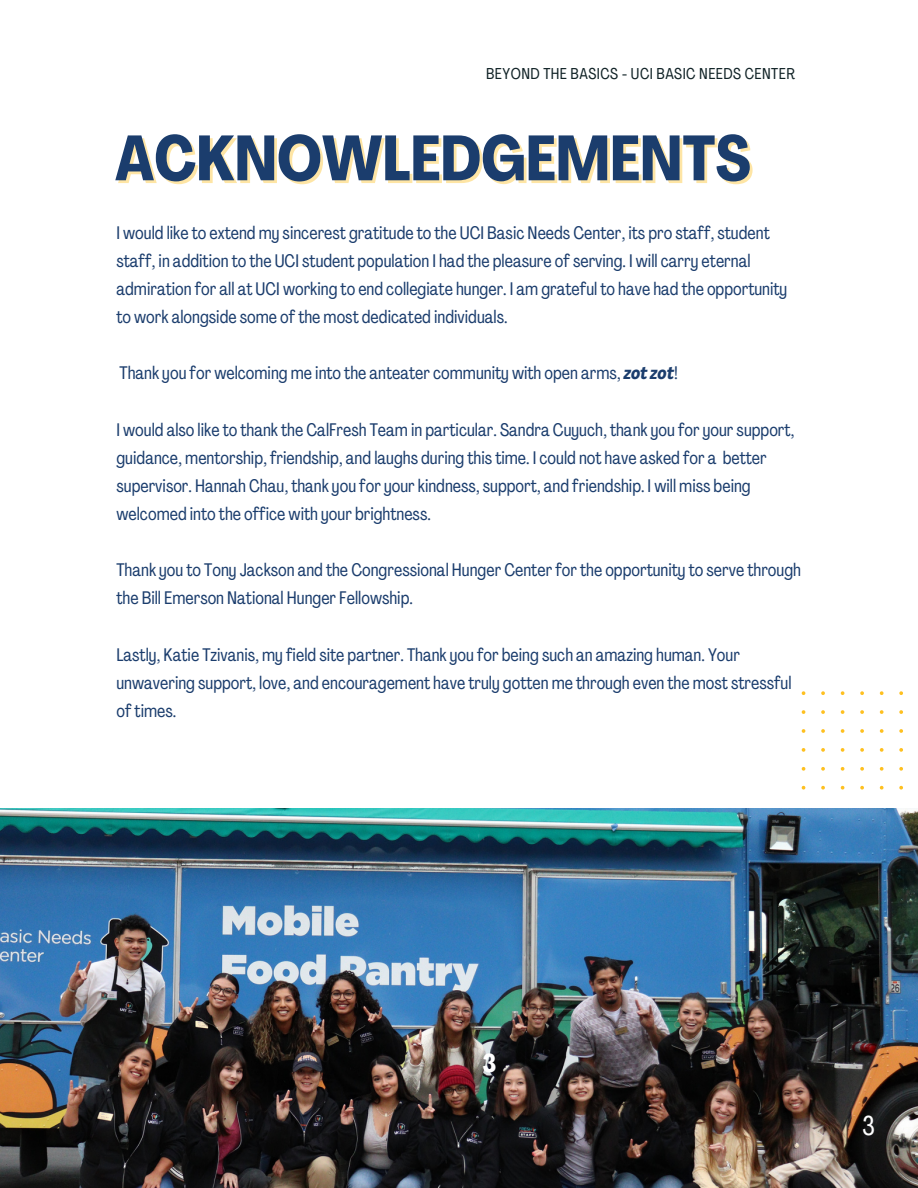
<style>
.page{position:relative;width:918px;height:1188px;background:#fff}
.page>*{position:absolute;margin:0;border:0;box-sizing:border-box;transform-origin:0 0}
.t1{font:700 63px "Agrandir Tight";color:#1b3d6d}
.t2{font:27px "Agrandir Tight";color:#fff}
.t3{font:700 25.35px "Agrandir Tight";color:#fff}
.t4{font:18px/28.2px "Agrandir Tight";color:#1b3d6d}
.t5{font:15.6px "Agrandir Tight";letter-spacing:.03em;color:#102226}
.s1{font-weight:700;font-style:italic}
</style>
<div class="page">
<img style="left:0;top:808px;width:918px;height:380px">
<svg style="left:802px;top:691px;width:101px;height:99px"></svg>
<p class="t5" style="left:486px;top:67px;width:310px">BEYOND THE BASICS - UCI BASIC NEEDS CENTER</p>
<h1 class="t1" style="left:115px;top:133px;width:637px">ACKNOWLEDGEMENTS</h1>
<h2 class="t4" style="left:116px;top:220px;width:672px">I would like to extend my sincerest gratitude to the UCI Basic Needs Center, its pro staff, student staff, in addition to the UCI student population I had the pleasure of serving. I will carry eternal admiration for all at UCI working to end collegiate hunger. I am grateful to have had the opportunity to work alongside some of the most dedicated individuals.</h2>
<h2 class="t4" style="left:120px;top:361px;width:560px">Thank you for welcoming me into the anteater community with open arms, <span class="s1">zot zot</span>!</h2>
<h2 class="t4" style="left:116px;top:417px;width:680px">I would also like to thank the CalFresh Team in particular. Sandra Cuyuch, thank you for your support, guidance, mentorship, friendship, and laughs during this time. I could not have asked for a better supervisor. Hannah Chau, thank you for your kindness, support, and friendship. I will miss being welcomed into the office with your brightness.</h2>
<h2 class="t4" style="left:116px;top:558px;width:686px">Thank you to Tony Jackson and the Congressional Hunger Center for the opportunity to serve through the Bill Emerson National Hunger Fellowship.</h2>
<p class="t4" style="left:116px;top:642px;width:677px">Lastly, Katie Tzivanis, my field site partner. Thank you for being such an amazing human. Your unwavering support, love, and encouragement have truly gotten me through even the most stressful of times.</p>
<h2 class="t3" style="left:483px;top:1053px;width:15px">3</h2>
<p class="t2" style="left:862px;top:1115px;width:14px">3</p>
</div>
